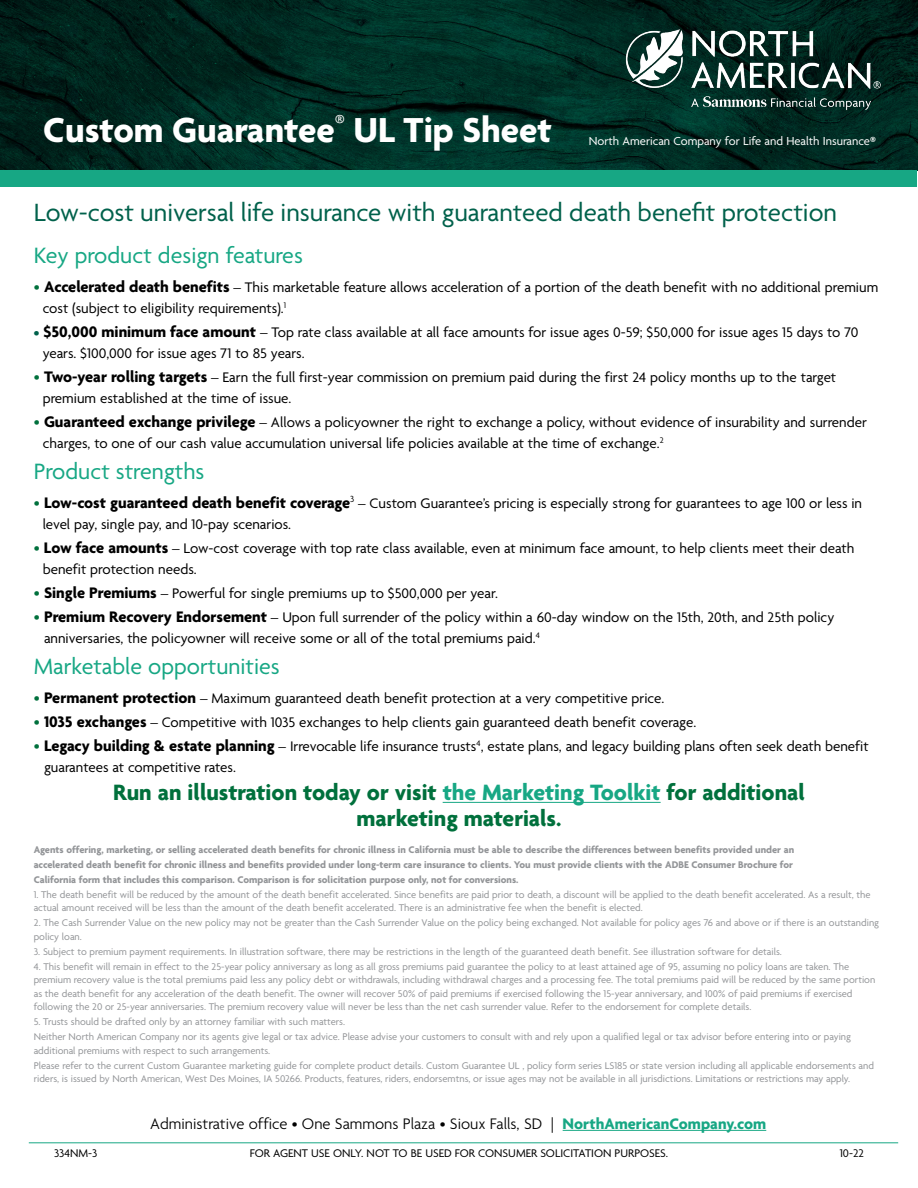
<style>
.page{position:relative;width:918px;height:1188px;background:#fff}
.page>*{position:absolute;margin:0;border:0;box-sizing:border-box;transform-origin:0 0}
.t1{font:700 37.5px "Agenda";color:#fff}
.Tip_Sheet_Subhead{font:27px "Agenda";color:#00614b}
.Call_To_Action{font:700 24px/25.5px "Agenda";color:#00703c;text-align:center}
.t2{font:24px "Agenda";color:#17a784}
.t3{font:300 16.5px "Agenda";color:#000}
.Bullet_1{font:15px/21px "Agenda";color:#000}
.t4{font:12.6px "Agenda";color:#fff}
.t5{font:12px "Agenda";color:#000}
.Footnotes_-Gray{font:10.5px/13.5px "Agenda";color:#939598}
.Footnotes_-Gray-2{font:700 10.5px "Agenda";color:#939598}
.s1{font-weight:700}
.s2{font-size:16.5px;color:#00703c}
.s3{font-weight:700;font-size:16.5px}
.s4{font-weight:700;font-size:13.5px;color:#00614b}
.s5{color:#17a784}
.s6{font-weight:700;color:#17a784}
</style>
<div class="page">
<img style="left:0;top:0;width:918px;height:171px">
<img style="left:619px;top:23px;width:273px;height:94px">
<div style="left:1px;top:170px;width:916px;height:17px;background:#17a784"></div>
<hr style="left:29px;top:1142px;width:869px;height:1px;background:#17a784">
<hr style="left:563px;top:1130px;width:203px;height:1px;background:#17a784">
<hr style="left:443px;top:802px;width:218px;height:1px;background:#17a784">
<h1 class="t1" style="left:43px;top:109px;width:510px">Custom Guarantee<sup>®</sup> UL Tip Sheet</h1>
<p class="t4" style="left:589px;top:134px;width:289px">North American Company for Life and Health Insurance<span class="s1">®</span></p>
<p class="Tip_Sheet_Subhead" style="left:34px;top:198px;width:805px">Low-cost universal life insurance with guaranteed death benefit protection</p>
<p class="t2" style="left:34px;top:243px;width:271px">Key product design features</p>
<p class="Bullet_1" style="left:43px;top:278px;width:837px;text-indent:-9px"><span class="s2">•</span> <span class="s3">Accelerated death benefits</span> – This marketable feature allows acceleration of a portion of the death benefit with no additional premium cost (subject to eligibility requirements).<sup>1</sup></p>
<p class="Bullet_1" style="left:43px;top:323px;width:817px;text-indent:-9px"><span class="s4">•</span> <span class="s3">$50,000 minimum face amount</span> – Top rate class available at all face amounts for issue ages 0-59; $50,000 for issue ages 15 days to 70 years. $100,000 for issue ages 71 to 85 years.</p>
<p class="Bullet_1" style="left:43px;top:368px;width:795px;text-indent:-9px"><span class="s2">•</span> <span class="s3">Two-year rolling targets</span> – Earn the full first-year commission on premium paid during the first 24 policy months up to the target premium established at the time of issue.</p>
<p class="Bullet_1" style="left:43px;top:413px;width:826px;text-indent:-9px"><span class="s2">•</span> <span class="s3">Guaranteed exchange privilege</span> – Allows a policyowner the right to exchange a policy, without evidence of insurability and surrender charges, to one of our cash value accumulation universal life policies available at the time of exchange.<sup>2</sup></p>
<p class="t2" style="left:34px;top:459px;width:172px">Product strengths</p>
<p class="Bullet_1" style="left:43px;top:494px;width:821px;text-indent:-9px"><span class="s2">•</span> <span class="s3">Low-cost guaranteed death benefit coverage</span><sup>3</sup> – Custom Guarantee’s pricing is especially strong for guarantees to age 100 or less in level pay, single pay, and 10-pay scenarios.</p>
<p class="Bullet_1" style="left:43px;top:539px;width:813px;text-indent:-9px"><span class="s2">•</span> <span class="s3">Low face amounts</span> – Low-cost coverage with top rate class available, even at minimum face amount, to help clients meet their death benefit protection needs.</p>
<p class="Bullet_1" style="left:34px;top:584px;width:466px"><span class="s2">•</span> <span class="s3">Single Premiums</span> – Powerful for single premiums up to $500,000 per year.</p>
<p class="Bullet_1" style="left:44px;top:608px;width:792px;text-indent:-10px"><span class="s2">•</span> <span class="s3">Premium Recovery Endorsement</span> – Upon full surrender of the policy within a 60-day window on the 15th, 20th, and 25th policy anniversaries, the policyowner will receive some or all of the total premiums paid.<sup>4</sup></p>
<p class="t2" style="left:34px;top:654px;width:248px">Marketable opportunities</p>
<p class="Bullet_1" style="left:34px;top:689px;width:632px"><span class="s2">•</span> <span class="s3">Permanent protection</span> – Maximum guaranteed death benefit protection at a very competitive price.</p>
<p class="Bullet_1" style="left:34px;top:713px;width:664px"><span class="s2">•</span> <span class="s3">1035 exchanges</span> – Competitive with 1035 exchanges to help clients gain guaranteed death benefit coverage.</p>
<p class="Bullet_1" style="left:44px;top:737px;width:826px;text-indent:-10px"><span class="s2">•</span> <span class="s3">Legacy building &amp; estate planning</span> – Irrevocable life insurance trusts<sup>4</sup>, estate plans, and legacy building plans often seek death benefit guarantees at competitive rates.</p>
<p class="Call_To_Action" style="left:113px;top:782px;width:693px">Run an illustration today or visit <span class="s5">the Marketing Toolkit</span> for additional marketing materials.</p>
<p class="Footnotes_-Gray-2" style="left:34px;top:844px;width:762px">Agents offering, marketing, or selling accelerated death benefits for chronic illness in California must be able to describe the differences between benefits provided under an</p>
<p class="Footnotes_-Gray-2" style="left:34px;top:859px;width:761px">accelerated death benefit for chronic illness and benefits provided under long-term care insurance to clients. You must provide clients with the ADBE Consumer Brochure for</p>
<p class="Footnotes_-Gray-2" style="left:34px;top:874px;width:486px">California form that includes this comparison. Comparison is for solicitation purpose only, not for conversions.</p>
<p class="Footnotes_-Gray" style="left:34px;top:889px;width:838px">1. The death benefit will be reduced by the amount of the death benefit accelerated. Since benefits are paid prior to death, a discount will be applied to the death benefit accelerated. As a result, the actual amount received will be less than the amount of the death benefit accelerated. There is an administrative fee when the benefit is elected.</p>
<p class="Footnotes_-Gray" style="left:34px;top:917px;width:847px">2. The Cash Surrender Value on the new policy may not be greater than the Cash Surrender Value on the policy being exchanged. Not available for policy ages 76 and above or if there is an outstanding policy loan.</p>
<p class="Footnotes_-Gray" style="left:34px;top:946px;width:750px">3. Subject to premium payment requirements. In illustration software, there may be restrictions in the length of the guaranteed death benefit. See illustration software for details.</p>
<p class="Footnotes_-Gray" style="left:34px;top:961px;width:843px">4. This benefit will remain in effect to the 25-year policy anniversary as long as all gross premiums paid guarantee the policy to at least attained age of 95, assuming no policy loans are taken. The premium recovery value is the total premiums paid less any policy debt or withdrawals, including withdrawal charges and a processing fee. The total premiums paid will be reduced by the same portion as the death benefit for any acceleration of the death benefit. The owner will recover 50% of paid premiums if exercised following the 15-year anniversary, and 100% of paid premiums if exercised following the 20 or 25-year anniversaries. The premium recovery value will never be less than the net cash surrender value. Refer to the endorsement for complete details.</p>
<p class="Footnotes_-Gray" style="left:34px;top:1016px;width:313px">5. Trusts should be drafted only by an attorney familiar with such matters.</p>
<p class="Footnotes_-Gray" style="left:34px;top:1031px;width:819px">Neither North American Company nor its agents give legal or tax advice. Please advise your customers to consult with and rely upon a qualified legal or tax advisor before entering into or paying additional premiums with respect to such arrangements.</p>
<p class="Footnotes_-Gray" style="left:34px;top:1060px;width:842px">Please refer to the current Custom Guarantee marketing guide for complete product details. Custom Guarantee UL , policy form series LS185 or state version including all applicable endorsements and riders, is issued by North American, West Des Moines, IA 50266. Products, features, riders, endorsemtns, or issue ages may not be available in all jurisdictions. Limitations or restrictions may apply.</p>
<h3 class="t3" style="left:150px;top:1115px;width:618px">Administrative office • One Sammons Plaza • Sioux Falls, SD | <span class="s6">NorthAmericanCompany.com</span></h3>
<p class="t5" style="left:54px;top:1147px;width:45px">334NM-3</p>
<p class="t5" style="left:250px;top:1147px;width:420px">FOR AGENT USE ONLY. NOT TO BE USED FOR CONSUMER SOLICITATION PURPOSES.</p>
<p class="t5" style="left:840px;top:1147px;width:26px">10-22</p>
</div>
